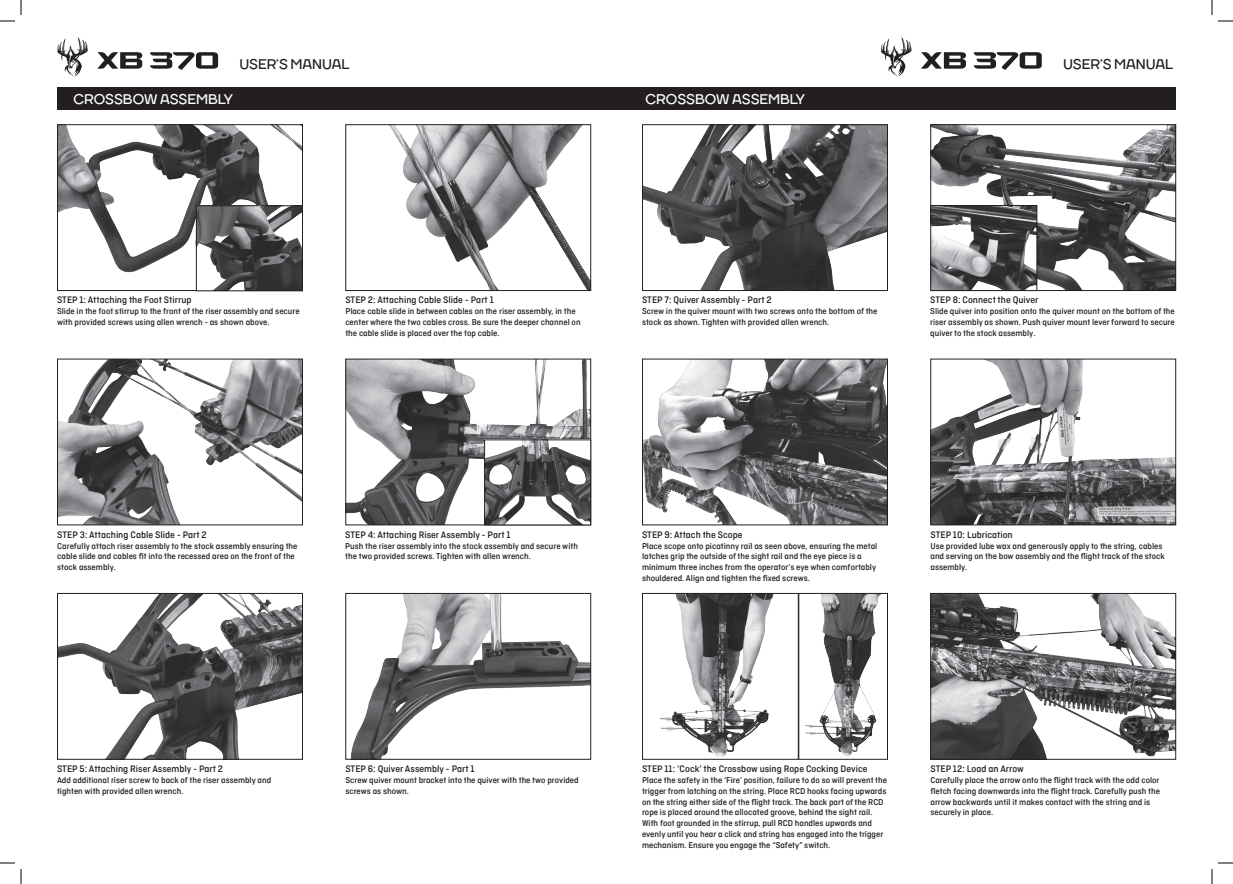
<style>
.page{position:relative;width:1233px;height:884px;background:#fff}
.page>*{position:absolute;margin:0;border:0;box-sizing:border-box;transform-origin:0 0}
.t1{font:700 14px "TT Firs";color:#fff}
.t2{font:700 14px "TT Firs";color:#231f20}
.t3{font:500 10px "Ciutadella W04";color:#231f20}
.t4{font:500 9px/10.8px "Ciutadella W04";color:#231f20}
</style>
<div class="page">
<img style="left:59px;top:126px;width:242px;height:163px">
<div style="left:57px;top:124px;width:246px;height:167px;border:1px solid #231f20"></div>
<img style="left:644px;top:126px;width:241px;height:163px">
<div style="left:642px;top:124px;width:245px;height:167px;border:1px solid #231f20"></div>
<img style="left:59px;top:361px;width:242px;height:162px">
<div style="left:57px;top:359px;width:246px;height:166px;border:1px solid #231f20"></div>
<img style="left:932px;top:361px;width:242px;height:162px">
<div style="left:930px;top:359px;width:246px;height:166px;border:1px solid #231f20"></div>
<img style="left:59px;top:595px;width:242px;height:162px">
<div style="left:57px;top:593px;width:246px;height:166px;border:1px solid #231f20"></div>
<img style="left:660px;top:595px;width:113px;height:162px">
<div style="left:642px;top:593px;width:156px;height:166px;border:1px solid #231f20"></div>
<img style="left:390px;top:126px;width:199px;height:163px">
<div style="left:345px;top:124px;width:246px;height:167px;border:1px solid #231f20"></div>
<img style="left:932px;top:126px;width:242px;height:163px">
<div style="left:930px;top:124px;width:246px;height:167px;border:1px solid #231f20"></div>
<img style="left:347px;top:361px;width:242px;height:162px">
<div style="left:345px;top:359px;width:246px;height:166px;border:1px solid #231f20"></div>
<img style="left:644px;top:361px;width:241px;height:162px">
<div style="left:642px;top:359px;width:245px;height:166px;border:1px solid #231f20"></div>
<img style="left:351px;top:595px;width:238px;height:162px">
<div style="left:345px;top:593px;width:246px;height:166px;border:1px solid #231f20"></div>
<img style="left:932px;top:595px;width:242px;height:162px">
<div style="left:930px;top:593px;width:246px;height:166px;border:1px solid #231f20"></div>
<div style="left:57px;top:88px;width:1119px;height:22px;background:#231f20"></div>
<svg style="left:57px;top:37px;width:31px;height:40px"></svg>
<svg style="left:881px;top:37px;width:30px;height:40px"></svg>
<svg style="left:97px;top:52px;width:45px;height:17px"></svg>
<svg style="left:150px;top:52px;width:68px;height:18px"></svg>
<svg style="left:921px;top:52px;width:45px;height:17px"></svg>
<svg style="left:974px;top:52px;width:67px;height:18px"></svg>
<img style="left:198px;top:207px;width:103px;height:82px">
<div style="left:196px;top:205px;width:107px;height:86px;border:1px solid #231f20"></div>
<img style="left:486px;top:442px;width:103px;height:81px">
<div style="left:484px;top:440px;width:107px;height:85px;border:1px solid #231f20"></div>
<img style="left:932px;top:207px;width:103px;height:82px">
<div style="left:930px;top:205px;width:107px;height:86px;border:1px solid #231f20"></div>
<img style="left:805px;top:595px;width:75px;height:161px">
<div style="left:798px;top:593px;width:89px;height:166px;border:1px solid #231f20"></div>
<svg style="left:1218px;top:20px;width:15px;height:2px"></svg>
<svg style="left:1218px;top:862px;width:15px;height:2px"></svg>
<svg style="left:0;top:0;width:22px;height:22px"></svg>
<svg style="left:0;top:862px;width:22px;height:22px"></svg>
<svg style="left:1211px;top:0;width:1px;height:15px"></svg>
<svg style="left:1211px;top:869px;width:1px;height:15px"></svg>
<h1 class="t2" style="left:239px;top:55px;width:111px">USER’S MANUAL</h1>
<h1 class="t2" style="left:1063px;top:55px;width:111px">USER’S MANUAL</h1>
<h1 class="t1" style="left:73px;top:91px;width:161px">CROSSBOW ASSEMBLY</h1>
<h1 class="t1" style="left:645px;top:91px;width:161px">CROSSBOW ASSEMBLY</h1>
<p class="t3" style="left:57px;top:294px;width:136px">STEP 1: Attaching the Foot Stirrup</p>
<p class="t4" style="left:57px;top:306px;width:244px">Slide in the foot stirrup to the front of the riser assembly and secure with provided screws using allen wrench - as shown above.</p>
<p class="t3" style="left:345px;top:294px;width:150px">STEP 2: Attaching Cable Slide - Part 1</p>
<p class="t4" style="left:345px;top:306px;width:237px">Place cable slide in between cables on the riser assembly, in the center where the two cables cross. Be sure the deeper channel on the cable slide is placed over the top cable.</p>
<p class="t3" style="left:642px;top:294px;width:131px">STEP 7: Quiver Assembly - Part 2</p>
<p class="t4" style="left:642px;top:306px;width:237px">Screw in the quiver mount with two screws onto the bottom of the stock as shown. Tighten with provided allen wrench.</p>
<p class="t3" style="left:930px;top:294px;width:110px">STEP 8: Connect the Quiver</p>
<p class="t4" style="left:930px;top:306px;width:246px;text-align:justify">Slide quiver into position onto the quiver mount on the bottom of the riser assembly as shown. Push quiver mount lever forward to secure quiver to the stock assembly.</p>
<p class="t3" style="left:57px;top:529px;width:151px">STEP 3: Attaching Cable Slide - Part 2</p>
<p class="t4" style="left:57px;top:540px;width:242px">Carefully attach riser assembly to the stock assembly ensuring the cable slide and cables fit into the recessed area on the front of the stock assembly.</p>
<p class="t3" style="left:345px;top:529px;width:167px">STEP 4: Attaching Riser Assembly - Part 1</p>
<p class="t4" style="left:345px;top:540px;width:234px">Push the riser assembly into the stock assembly and secure with the two provided screws. Tighten with allen wrench.</p>
<p class="t3" style="left:642px;top:529px;width:102px">STEP 9: Attach the Scope</p>
<p class="t4" style="left:642px;top:540px;width:237px">Place scope onto picatinny rail as seen above, ensuring the metal latches grip the outside of the sight rail and the eye piece is a minimum three inches from the operator’s eye when comfortably shouldered. Align and tighten the fixed screws.</p>
<p class="t3" style="left:930px;top:529px;width:84px">STEP 10: Lubrication</p>
<p class="t4" style="left:930px;top:540px;width:236px">Use provided lube wax and generously apply to the string, cables and serving on the bow assembly and the flight track of the stock assembly.</p>
<p class="t3" style="left:57px;top:763px;width:168px">STEP 5: Attaching Riser Assembly - Part 2</p>
<p class="t4" style="left:57px;top:774px;width:216px">Add additional riser screw to back of the riser assembly and tighten with provided allen wrench.</p>
<p class="t3" style="left:345px;top:763px;width:131px">STEP 6: Quiver Assembly - Part 1</p>
<p class="t4" style="left:345px;top:774px;width:235px">Screw quiver mount bracket into the quiver with the two provided screws as shown.</p>
<p class="t3" style="left:642px;top:763px;width:227px">STEP 11: ‘Cock’ the Crossbow using Rope Cocking Device</p>
<p class="t4" style="left:642px;top:774px;width:246px">Place the safety in the ‘Fire’ position, failure to do so will prevent the trigger from latching on the string. Place RCD hooks facing upwards on the string either side of the flight track. The back part of the RCD rope is placed around the allocated groove, behind the sight rail.<br>With foot grounded in the stirrup, pull RCD handles upwards and evenly until you hear a click and string has engaged into the trigger mechanism. Ensure you engage the “Safety” switch.</p>
<p class="t3" style="left:930px;top:763px;width:95px">STEP 12: Load an Arrow</p>
<p class="t4" style="left:930px;top:774px;width:231px">Carefully place the arrow onto the flight track with the odd color fletch facing downwards into the flight track. Carefully push the arrow backwards until it makes contact with the string and is securely in place.</p>
</div>
